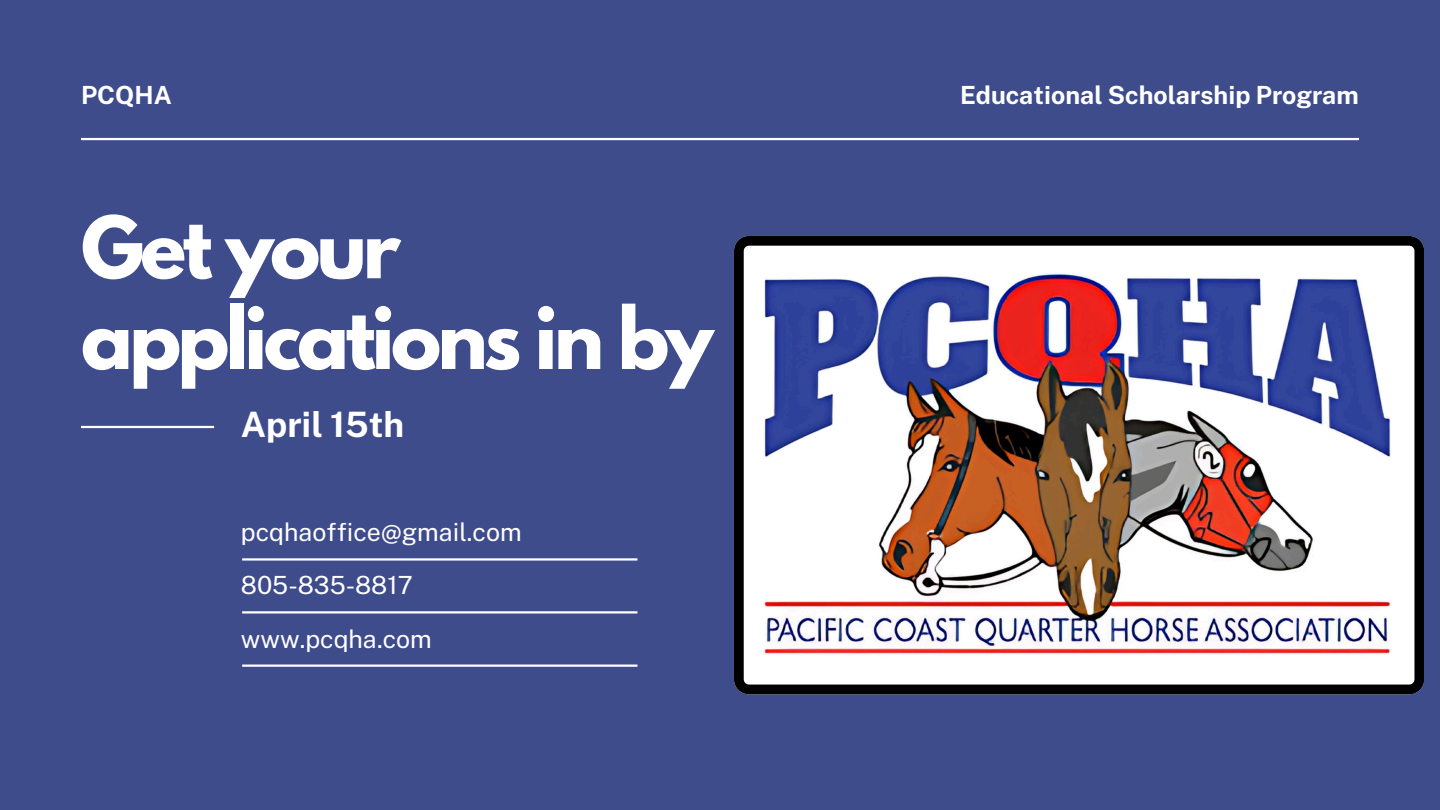
<style>
.page{position:relative;width:1440px;height:810px;background:#3f4c8c}
.page>*{position:absolute;margin:0;border:0;box-sizing:border-box;transform-origin:0 0}
.t1{font:700 76px/90.8px "League Spartan";letter-spacing:-.05em;color:#fff}
.t2{font:700 35px "Public Sans";color:#fff}
.t3{font:25px "Public Sans";color:#fff}
.t4{font:700 25px "Public Sans";color:#fff}
</style>
<div class="page">
<hr style="left:81px;top:138px;width:1278px;height:2px;background:#fff">
<hr style="left:81px;top:426px;width:133px;height:2px;background:#fff">
<hr style="left:242px;top:558px;width:395px;height:3px;background:#fff">
<hr style="left:242px;top:611px;width:395px;height:3px;background:#fff">
<hr style="left:242px;top:665px;width:395px;height:2px;background:#fff">
<img style="left:734px;top:236px;width:690px;height:458px">
<p class="t4" style="left:81px;top:80px;width:92px">PCQHA</p>
<h4 class="t1" style="left:81px;top:212px;width:634px">Get your applications in by</h4>
<p class="t2" style="left:241px;top:404px;width:165px">April 15th</p>
<h2 class="t3" style="left:241px;top:517px;width:282px">pcqhaoffice@gmail.com</h2>
<h1 class="t3" style="left:241px;top:571px;width:173px">805-835-8817</h1>
<p class="t3" style="left:241px;top:624px;width:193px">www.pcqha.com</p>
<p class="t4" style="left:960px;top:80px;width:400px">Educational Scholarship Program</p>
</div>
